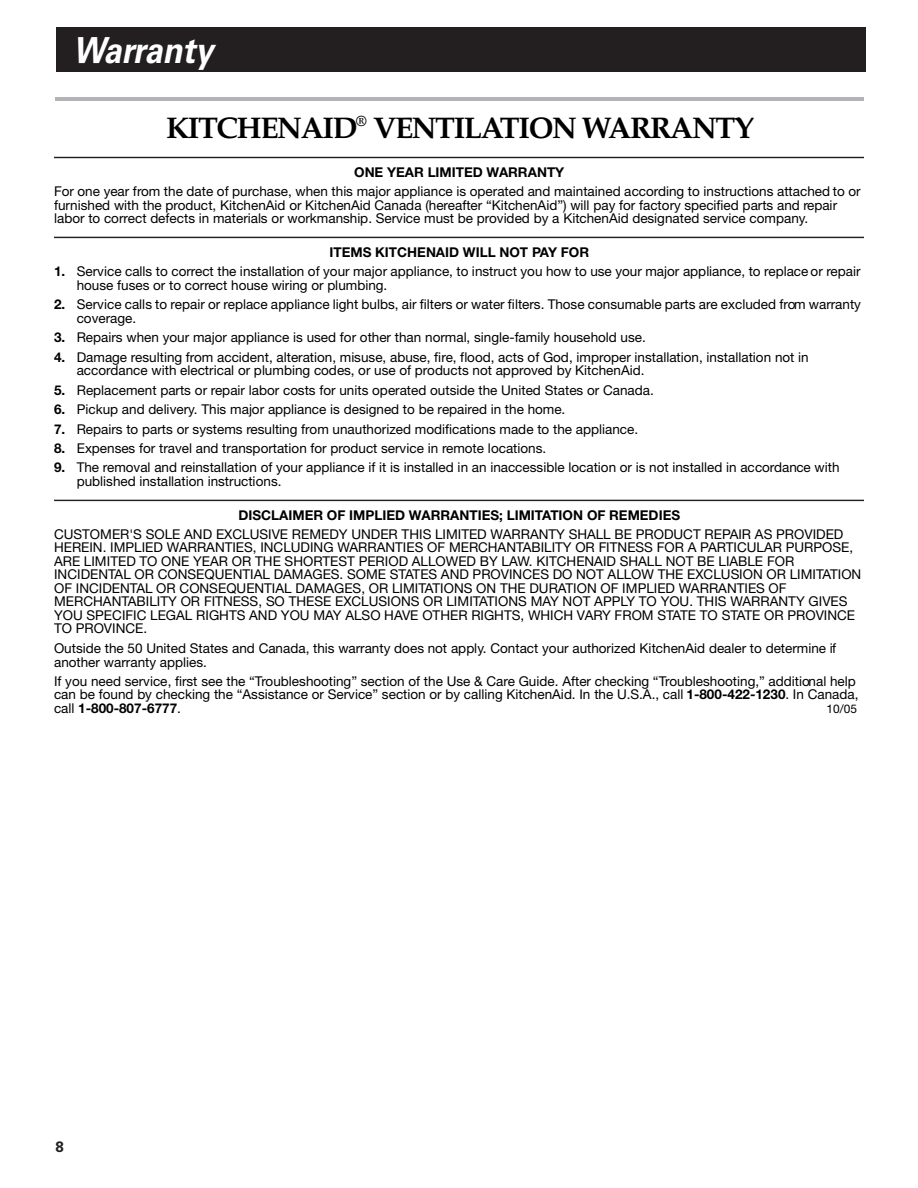
<style>
.page{position:relative;width:918px;height:1188px;background:#fff}
.page>*{position:absolute;margin:0;border:0;box-sizing:border-box;transform-origin:0 0}
.t1{font:italic 700 36px "Univers";color:#fff;scale:.9 1}
.t2{font:700 29.85px "Palatino";letter-spacing:-.05em;color:#000}
.t3{font:700 15px "Univers";color:#231f20}
.t4{font:13.5px/13.5px "Helvetica Neue";color:#000}
.t5{font:700 13.5px "Helvetica Neue";color:#000}
.t6{font:11.85px "Helvetica Neue";color:#000}
.s1{font-weight:700}
</style>
<div class="page">
<div style="left:56px;top:27px;width:810px;height:45px;background:#231f20"></div>
<hr style="left:57px;top:98px;width:807px;height:3px;background:#b2b3b7">
<hr style="left:54px;top:157px;width:810px;height:1px;background:#231f20">
<hr style="left:54px;top:237px;width:810px;height:1px;background:#231f20">
<hr style="left:54px;top:500px;width:810px;height:1px;background:#231f20">
<h1 class="t1" style="left:73px;top:37px;width:164px">Warranty</h1>
<h2 class="t2" style="left:166px;top:116px;width:589px">KITCHENAID<sup>®</sup> VENTILATION WARRANTY</h2>
<p class="t5" style="left:354px;top:168px;width:212px">ONE YEAR LIMITED WARRANTY</p>
<p class="t4" style="left:54px;top:186px;width:808px">For one year from the date of purchase, when this major appliance is operated and maintained according to instructions attached to or furnished with the product, KitchenAid or KitchenAid Canada (hereafter “KitchenAid”) will pay for factory specified parts and repair labor to correct defects in materials or workmanship. Service must be provided by a KitchenAid designated service company.</p>
<p class="t5" style="left:329px;top:248px;width:261px">ITEMS KITCHENAID WILL NOT PAY FOR</p>
<p class="t4" style="left:77px;top:266px;width:785px;text-indent:-23px"><span class="s1">1.</span> Service calls to correct the installation of your major appliance, to instruct you how to use your major appliance, to replace or repair house fuses or to correct house wiring or plumbing.</p>
<p class="t4" style="left:77px;top:299px;width:786px;text-indent:-23px"><span class="s1">2.</span> Service calls to repair or replace appliance light bulbs, air filters or water filters. Those consumable parts are excluded from warranty coverage.</p>
<p class="t4" style="left:54px;top:332px;width:593px"><span class="s1">3.</span> Repairs when your major appliance is used for other than normal, single-family household use.</p>
<p class="t4" style="left:77px;top:351px;width:733px;text-indent:-23px"><span class="s1">4.</span> Damage resulting from accident, alteration, misuse, abuse, fire, flood, acts of God, improper installation, installation not in accordance with electrical or plumbing codes, or use of products not approved by KitchenAid.</p>
<p class="t4" style="left:54px;top:384px;width:601px"><span class="s1">5.</span> Replacement parts or repair labor costs for units operated outside the United States or Canada.</p>
<p class="t4" style="left:54px;top:404px;width:513px"><span class="s1">6.</span> Pickup and delivery. This major appliance is designed to be repaired in the home.</p>
<p class="t4" style="left:54px;top:423px;width:586px"><span class="s1">7.</span> Repairs to parts or systems resulting from unauthorized modifications made to the appliance.</p>
<p class="t4" style="left:54px;top:443px;width:494px"><span class="s1">8.</span> Expenses for travel and transportation for product service in remote locations.</p>
<p class="t4" style="left:77px;top:462px;width:764px;text-indent:-23px"><span class="s1">9.</span> The removal and reinstallation of your appliance if it is installed in an inaccessible location or is not installed in accordance with published installation instructions.</p>
<p class="t5" style="left:239px;top:511px;width:443px">DISCLAIMER OF IMPLIED WARRANTIES; LIMITATION OF REMEDIES</p>
<p class="t4" style="left:54px;top:529px;width:809px">CUSTOMER'S SOLE AND EXCLUSIVE REMEDY UNDER THIS LIMITED WARRANTY SHALL BE PRODUCT REPAIR AS PROVIDED HEREIN. IMPLIED WARRANTIES, INCLUDING WARRANTIES OF MERCHANTABILITY OR FITNESS FOR A PARTICULAR PURPOSE, ARE LIMITED TO ONE YEAR OR THE SHORTEST PERIOD ALLOWED BY LAW. KITCHENAID SHALL NOT BE LIABLE FOR INCIDENTAL OR CONSEQUENTIAL DAMAGES. SOME STATES AND PROVINCES DO NOT ALLOW THE EXCLUSION OR LIMITATION OF INCIDENTAL OR CONSEQUENTIAL DAMAGES, OR LIMITATIONS ON THE DURATION OF IMPLIED WARRANTIES OF MERCHANTABILITY OR FITNESS, SO THESE EXCLUSIONS OR LIMITATIONS MAY NOT APPLY TO YOU. THIS WARRANTY GIVES YOU SPECIFIC LEGAL RIGHTS AND YOU MAY ALSO HAVE OTHER RIGHTS, WHICH VARY FROM STATE TO STATE OR PROVINCE TO PROVINCE.</p>
<p class="t4" style="left:54px;top:643px;width:784px">Outside the 50 United States and Canada, this warranty does not apply. Contact your authorized KitchenAid dealer to determine if another warranty applies.</p>
<p class="t4" style="left:54px;top:676px;width:806px">If you need service, first see the “Troubleshooting” section of the Use &amp; Care Guide. After checking “Troubleshooting,” additional help can be found by checking the “Assistance or Service” section or by calling KitchenAid. In the U.S.A., call <span class="s1">1-800-422-1230</span>. In Canada, call <span class="s1">1-800-807-6777</span>.</p>
<p class="t6" style="left:827px;top:705px;width:32px">10/05</p>
<p class="t3" style="left:56px;top:1142px;width:10px">8</p>
</div>
